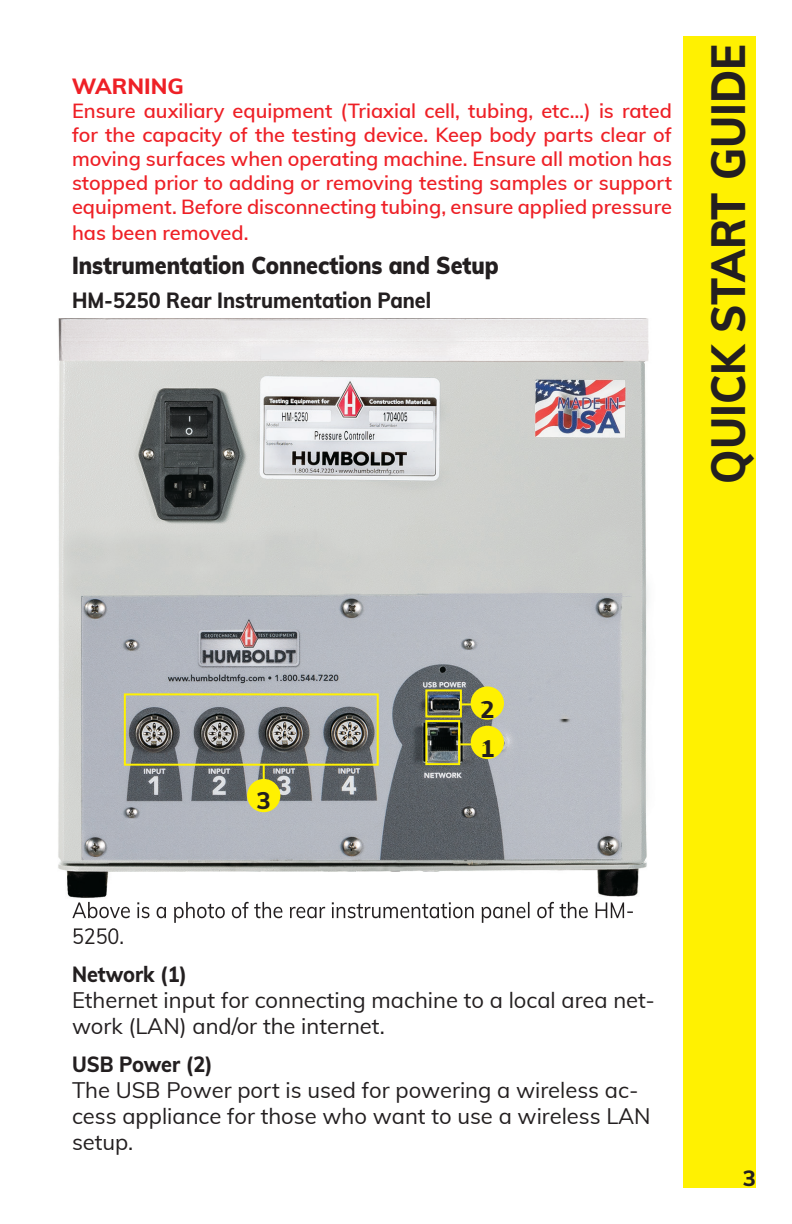
<style>
.page{position:relative;width:792px;height:1224px;background:#fff}
.page>*{position:absolute;margin:0;border:0;box-sizing:border-box;transform-origin:0 0}
.t1{font:800 48px "Muli";color:#231f20;scale:.9 1}
.t2{font:900 24px "Muli";color:#231f20;scale:.9 1}
.t3{font:800 24px/39.2px "Muli";color:#231f20}
.t4{font:22px/26px "Muli";color:#231f20}
.t5{font:800 22px "Muli";color:#231f20;scale:.9 1}
.t6{font:800 22px "Muli";color:#ee2026}
.t7{font:22px "Muli";color:#231f20;scale:.9 1}
.t8{font:800 22px "Muli";color:#231f20}
.t9{font:600 20px/24px "Muli";color:#ee2026;text-align:justify}
</style>
<div class="page">
<div style="left:683px;top:36px;width:73px;height:1152px;background:#fff101"></div>
<img style="left:58px;top:318px;width:591px;height:614px">
<img style="left:72px;top:902px;width:561px;height:21px">
<img style="left:74px;top:928px;width:49px;height:4px">
<div style="left:425px;top:720px;width:35px;height:45px;border:2px solid #fff101"></div>
<div style="left:425px;top:689px;width:37px;height:28px;border:2px solid #fff101"></div>
<div style="left:471px;top:686px;width:33px;height:34px;background:#fff101;border-radius:50%"></div>
<hr style="left:461px;top:703px;width:23px;height:2px;background:#fff101">
<div style="left:471px;top:726px;width:33px;height:33px;background:#fff101;border-radius:50%"></div>
<hr style="left:460px;top:743px;width:25px;height:2px;background:#fff101">
<div style="left:124px;top:693px;width:255px;height:73px;border:2px solid #fff101"></div>
<div style="left:247px;top:779px;width:33px;height:33px;background:#fff101;border-radius:50%"></div>
<hr style="left:263px;top:765px;width:2px;height:28px;background:#fff101">
<p class="t6" style="left:72px;top:70px;width:113px">WARNING</p>
<p class="t9" style="left:72px;top:98px;width:602px">Ensure auxiliary equipment (Triaxial cell, tubing, etc…) is rated for the capacity of the testing device. Keep body parts clear of moving surfaces when operating machine. Ensure all motion has stopped prior to adding or removing testing samples or support equipment. Before disconnecting tubing, ensure applied pressure</p>
<p class="t9" style="left:72px;top:220px;width:178px">has been removed.</p>
<p class="t2" style="left:72px;top:248px;width:476px">Instrumentation Connections and Setup</p>
<p class="t5" style="left:72px;top:284px;width:401px">HM-5250 Rear Instrumentation Panel</p>
<h1 class="t1" style="left:693px;top:484px;width:490px;rotate:-90deg">QUICK START GUIDE</h1>
<p class="t3" style="left:257px;top:780px;width:16px">3</p>
<p class="t3" style="left:480px;top:688px;width:16px">2<br>1</p>
<p class="t7" style="left:72px;top:920px;width:59px">5250.</p>
<p class="t5" style="left:72px;top:958px;width:129px">Network (1)</p>
<p class="t4" style="left:72px;top:986px;width:585px">Ethernet input for connecting machine to a local area net&shy;work (LAN) and/or the internet.</p>
<p class="t5" style="left:72px;top:1048px;width:158px">USB Power (2)</p>
<p class="t4" style="left:72px;top:1076px;width:580px">The USB Power port is used for powering a wireless ac&shy;cess appliance for those who want to use a wireless LAN setup.</p>
<p class="t8" style="left:743px;top:1162px;width:15px">3</p>
</div>
